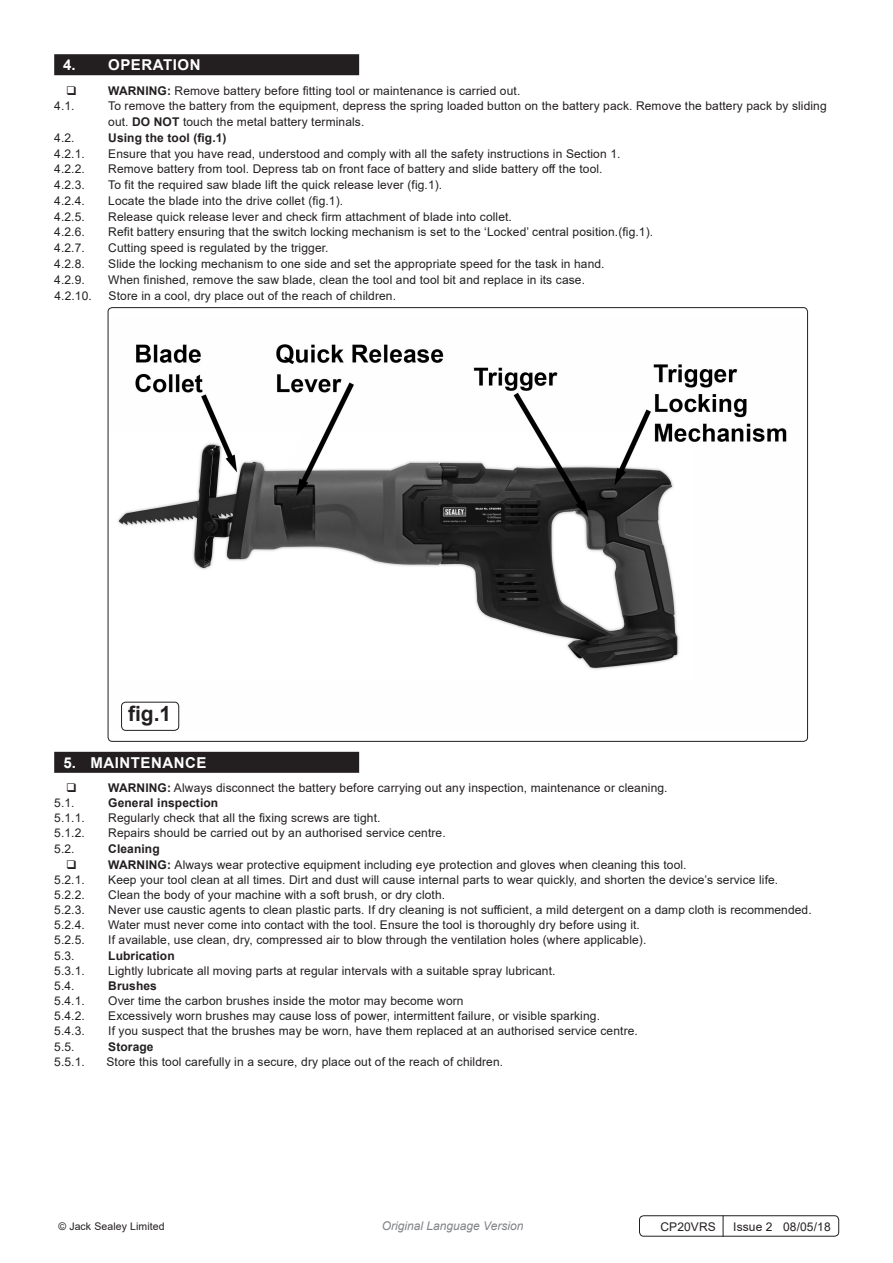
<style>
.page{position:relative;width:893px;height:1263px;background:#fff}
.page>*{position:absolute;margin:0;border:0;box-sizing:border-box;transform-origin:0 0}
.t1{font:700 21px "Arial";color:#231f20}
.t2{font:700 15px "Arial";letter-spacing:.035em;color:#fff}
.Body__Footer{font:12px/15.8px "Arial";letter-spacing:.01em;color:#231f20}
.t3{font:700 12px "Arial";letter-spacing:.01em;color:#231f20}
.t4{font:italic 12px "Arial";color:#808285}
.Body__Justified__7pt{font:10.5px "Arial";letter-spacing:.01em;color:#231f20}
.s1{font-weight:700}
</style>
<div class="page">
<div style="left:54px;top:54px;width:305px;height:21px;background:#231f20"></div>
<div style="left:54px;top:752px;width:305px;height:21px;background:#231f20"></div>
<div style="left:639px;top:1215px;width:200px;height:21px;border:1px solid #231f20;border-radius:4px"></div>
<svg style="left:723px;top:1215px;width:1px;height:22px"></svg>
<img style="left:118px;top:344px;width:669px;height:386px">
<div style="left:122px;top:702px;width:57px;height:28px;background:#fff;border-radius:4px"></div>
<div style="left:121px;top:702px;width:58px;height:29px;border:1px solid #231f20;border-radius:4px"></div>
<p class="t2" style="left:63px;top:54px;width:139px">4. OPERATION</p>
<p class="Body__Footer" style="left:108px;top:83px;width:414px"><span class="s1">WARNING:</span> Remove battery before fitting tool or maintenance is carried out.</p>
<p class="Body__Footer" style="left:54px;top:98px;width:22px">4.1.</p>
<p class="Body__Footer" style="left:108px;top:98px;width:720px">To remove the battery from the equipment, depress the spring loaded button on the battery pack. Remove the battery pack by sliding out. <span class="s1">DO NOT</span> touch the metal battery terminals.</p>
<p class="Body__Footer" style="left:54px;top:130px;width:22px">4.2.</p>
<p class="t3" style="left:108px;top:129px;width:120px">Using the tool (fig.1)</p>
<p class="Body__Footer" style="left:54px;top:146px;width:32px">4.2.1.</p>
<p class="Body__Footer" style="left:108px;top:146px;width:514px">Ensure that you have read, understood and comply with all the safety instructions in Section 1.</p>
<p class="Body__Footer" style="left:54px;top:161px;width:32px">4.2.2.</p>
<p class="Body__Footer" style="left:108px;top:161px;width:496px">Remove battery from tool. Depress tab on front face of battery and slide battery off the tool.</p>
<p class="Body__Footer" style="left:54px;top:177px;width:32px">4.2.3.</p>
<p class="Body__Footer" style="left:108px;top:177px;width:336px">To fit the required saw blade lift the quick release lever (fig.1).</p>
<p class="Body__Footer" style="left:54px;top:193px;width:32px">4.2.4.</p>
<p class="Body__Footer" style="left:108px;top:193px;width:236px">Locate the blade into the drive collet (fig.1).</p>
<p class="Body__Footer" style="left:54px;top:209px;width:32px">4.2.5.</p>
<p class="Body__Footer" style="left:108px;top:209px;width:405px">Release quick release lever and check firm attachment of blade into collet.</p>
<p class="Body__Footer" style="left:54px;top:224px;width:32px">4.2.6.</p>
<p class="Body__Footer" style="left:108px;top:224px;width:546px">Refit battery ensuring that the switch locking mechanism is set to the ‘Locked’ central position.(fig.1).</p>
<p class="Body__Footer" style="left:54px;top:240px;width:32px">4.2.7.</p>
<p class="Body__Footer" style="left:108px;top:240px;width:222px">Cutting speed is regulated by the trigger.</p>
<p class="Body__Footer" style="left:54px;top:256px;width:32px">4.2.8.</p>
<p class="Body__Footer" style="left:108px;top:256px;width:498px">Slide the locking mechanism to one side and set the appropriate speed for the task in hand.</p>
<p class="Body__Footer" style="left:54px;top:272px;width:32px">4.2.9.</p>
<p class="Body__Footer" style="left:108px;top:272px;width:478px">When finished, remove the saw blade, clean the tool and tool bit and replace in its case.</p>
<p class="Body__Footer" style="left:54px;top:287px;width:39px">4.2.10.</p>
<p class="Body__Footer" style="left:108px;top:287px;width:289px">Store in a cool, dry place out of the reach of children.</p>
<p class="t1" style="left:128px;top:699px;width:45px">fig.1</p>
<p class="t2" style="left:63px;top:752px;width:145px">5. MAINTENANCE</p>
<p class="Body__Footer" style="left:108px;top:780px;width:561px"><span class="s1">WARNING:</span> Always disconnect the battery before carrying out any inspection, maintenance or cleaning.</p>
<p class="Body__Footer" style="left:54px;top:795px;width:22px">5.1.</p>
<p class="t3" style="left:108px;top:795px;width:112px">General inspection</p>
<p class="Body__Footer" style="left:54px;top:810px;width:32px">5.1.1.</p>
<p class="Body__Footer" style="left:108px;top:810px;width:274px">Regularly check that all the fixing screws are tight.</p>
<p class="Body__Footer" style="left:54px;top:825px;width:32px">5.1.2.</p>
<p class="Body__Footer" style="left:108px;top:825px;width:339px">Repairs should be carried out by an authorised service centre.</p>
<p class="Body__Footer" style="left:54px;top:841px;width:22px">5.2.</p>
<p class="t3" style="left:108px;top:840px;width:53px">Cleaning</p>
<p class="Body__Footer" style="left:108px;top:857px;width:580px"><span class="s1">WARNING:</span> Always wear protective equipment including eye protection and gloves when cleaning this tool.</p>
<p class="Body__Footer" style="left:54px;top:872px;width:32px">5.2.1.</p>
<p class="Body__Footer" style="left:108px;top:872px;width:671px">Keep your tool clean at all times. Dirt and dust will cause internal parts to wear quickly, and shorten the device’s service life.</p>
<p class="Body__Footer" style="left:54px;top:887px;width:32px">5.2.2.</p>
<p class="Body__Footer" style="left:108px;top:887px;width:338px">Clean the body of your machine with a soft brush, or dry cloth.</p>
<p class="Body__Footer" style="left:54px;top:902px;width:32px">5.2.3.</p>
<p class="Body__Footer" style="left:108px;top:902px;width:705px">Never use caustic agents to clean plastic parts. If dry cleaning is not sufficient, a mild detergent on a damp cloth is recommended.</p>
<p class="Body__Footer" style="left:54px;top:917px;width:32px">5.2.4.</p>
<p class="Body__Footer" style="left:108px;top:917px;width:533px">Water must never come into contact with the tool. Ensure the tool is thoroughly dry before using it.</p>
<p class="Body__Footer" style="left:54px;top:932px;width:32px">5.2.5.</p>
<p class="Body__Footer" style="left:108px;top:932px;width:540px">If available, use clean, dry, compressed air to blow through the ventilation holes (where applicable).</p>
<p class="Body__Footer" style="left:54px;top:947px;width:22px">5.3.</p>
<p class="t3" style="left:108px;top:947px;width:68px">Lubrication</p>
<p class="Body__Footer" style="left:54px;top:962px;width:32px">5.3.1.</p>
<p class="Body__Footer" style="left:108px;top:962px;width:449px">Lightly lubricate all moving parts at regular intervals with a suitable spray lubricant.</p>
<p class="Body__Footer" style="left:54px;top:978px;width:22px">5.4.</p>
<p class="t3" style="left:108px;top:978px;width:50px">Brushes</p>
<p class="Body__Footer" style="left:54px;top:993px;width:32px">5.4.1.</p>
<p class="Body__Footer" style="left:108px;top:993px;width:357px">Over time the carbon brushes inside the motor may become worn</p>
<p class="Body__Footer" style="left:54px;top:1008px;width:32px">5.4.2.</p>
<p class="Body__Footer" style="left:108px;top:1008px;width:493px">Excessively worn brushes may cause loss of power, intermittent failure, or visible sparking.</p>
<p class="Body__Footer" style="left:54px;top:1023px;width:32px">5.4.3.</p>
<p class="Body__Footer" style="left:108px;top:1023px;width:531px">If you suspect that the brushes may be worn, have them replaced at an authorised service centre.</p>
<p class="Body__Footer" style="left:54px;top:1039px;width:22px">5.5.</p>
<p class="t3" style="left:108px;top:1038px;width:47px">Storage</p>
<p class="Body__Footer" style="left:54px;top:1054px;width:32px">5.5.1.</p>
<p class="Body__Footer" style="left:106px;top:1054px;width:398px">Store this tool carefully in a secure, dry place out of the reach of children.</p>
<p class="Body__Justified__7pt" style="left:58px;top:1219px;width:108px">© Jack Sealey Limited</p>
<p class="t4" style="left:382px;top:1218px;width:143px">Original Language Version</p>
<p class="Body__Footer" style="left:660px;top:1218px;width:57px">CP20VRS</p>
<p class="Body__Footer" style="left:733px;top:1218px;width:99px">Issue 2 08/05/18</p>
</div>
